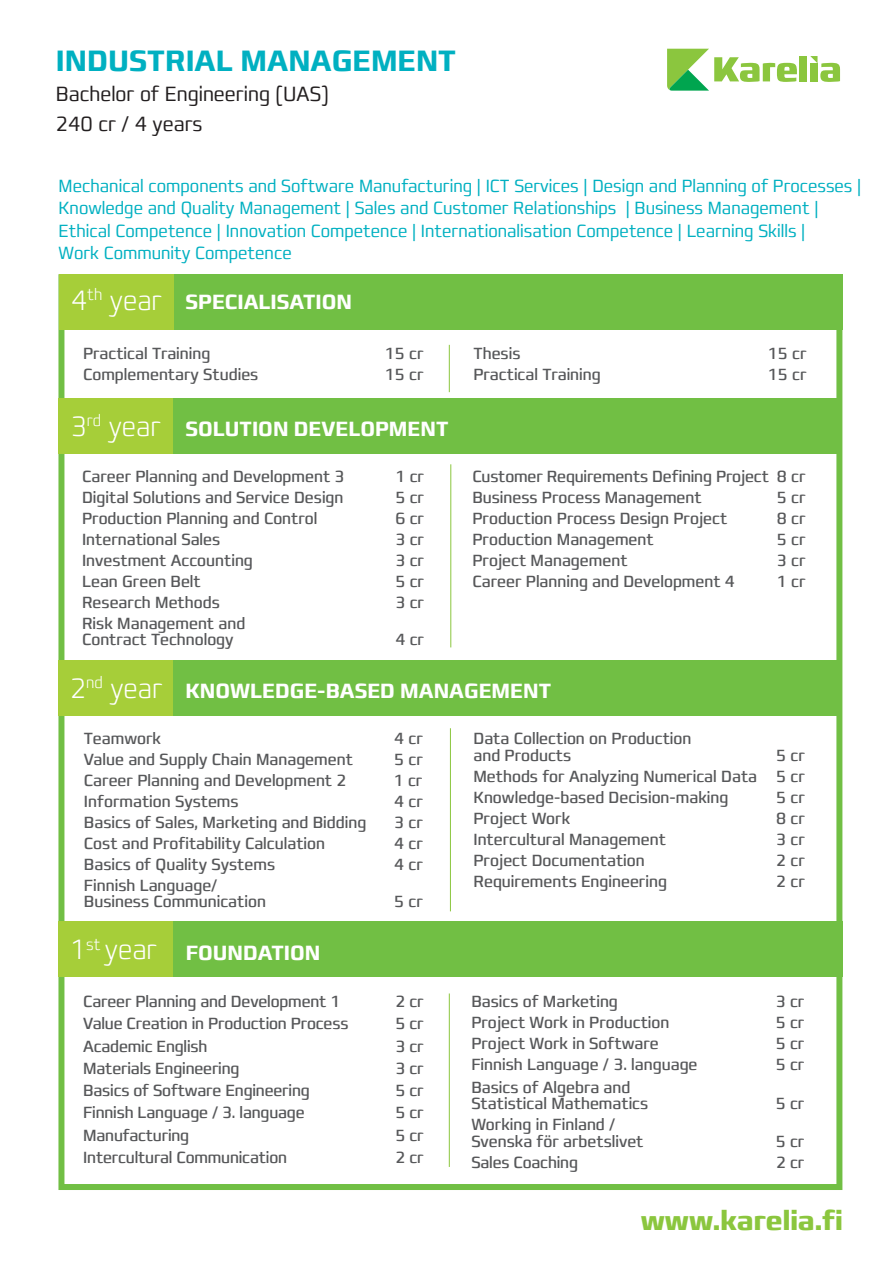
<style>
.page{position:relative;width:893px;height:1263px;background:#fff}
.page>*{position:absolute;margin:0;border:0;box-sizing:border-box;transform-origin:0 0}
.t1{font:30px "Francker CYR Condensed Smbold";color:#00b0c1}
.t2{font:200 condensed 28.5px "Francker CYR";color:#fff}
.t3{font:700 condensed 27.75px "Francker CYR";color:#8bc63e}
.t4{font:21px "Francker CYR Condensed Smbold";color:#fff}
.t5{font:300 condensed 21px/30px "Francker CYR";color:#231f20}
.t6{font:300 condensed 18px/22.5px "Francker CYR";color:#00b0c1}
.t7{font:condensed 16.5px/16.5px "Francker CYR";color:#57585a}
</style>
<div class="page">
<div style="left:58px;top:274px;width:784px;height:916px;border:6px solid #71bf44"></div>
<div style="left:171px;top:274px;width:672px;height:56px;background:#71bf44"></div>
<div style="left:172px;top:398px;width:669px;height:56px;background:#71bf44"></div>
<div style="left:173px;top:660px;width:669px;height:56px;background:#71bf44"></div>
<div style="left:173px;top:921px;width:669px;height:56px;background:#71bf44"></div>
<hr style="left:449px;top:993px;width:1px;height:174px;background:#8bc63e">
<hr style="left:450px;top:728px;width:1px;height:183px;background:#8bc63e">
<hr style="left:450px;top:464px;width:1px;height:183px;background:#8bc63e">
<hr style="left:449px;top:345px;width:1px;height:47px;background:#8bc63e">
<div style="left:59px;top:274px;width:114px;height:56px;background:#a6ce39"></div>
<div style="left:59px;top:398px;width:114px;height:56px;background:#a6ce39"></div>
<div style="left:59px;top:660px;width:114px;height:56px;background:#a6ce39"></div>
<div style="left:59px;top:921px;width:114px;height:56px;background:#a6ce39"></div>
<div style="left:800px;top:56px;width:7px;height:25px;background:#8bc63e"></div>
<svg style="left:810px;top:56px;width:30px;height:26px"></svg>
<svg style="left:667px;top:49px;width:130px;height:42px"></svg>
<h1 class="t1" style="left:56px;top:42px;width:402px">INDUSTRIAL MANAGEMENT</h1>
<p class="t5" style="left:56px;top:80px;width:274px">Bachelor of Engineering (UAS)<br>240 cr / 4 years</p>
<p class="t6" style="left:59px;top:175px;width:804px">Mechanical components and Software Manufacturing | ICT Services | Design and Planning of Processes | Knowledge and Quality Management | Sales and Customer Relationships | Business Management | Ethical Competence | Innovation Competence | Internationalisation Competence | Learning Skills |<br>Work Community Competence</p>
<h2 class="t2" style="left:71px;top:282px;width:92px">4<sup>th</sup> year</h2>
<p class="t4" style="left:186px;top:289px;width:168px">SPECIALISATION</p>
<p class="t7" style="left:83px;top:346px;width:129px">Practical Training</p>
<p class="t7" style="left:385px;top:346px;width:40px">15 cr</p>
<p class="t7" style="left:83px;top:367px;width:177px">Complementary Studies</p>
<p class="t7" style="left:385px;top:367px;width:40px">15 cr</p>
<h2 class="t2" style="left:71px;top:408px;width:92px">3<sup>rd</sup> year</h2>
<p class="t4" style="left:185px;top:415px;width:265px">SOLUTION DEVELOPMENT</p>
<p class="t7" style="left:82px;top:469px;width:264px">Career Planning and Development 3</p>
<p class="t7" style="left:395px;top:469px;width:30px">1 cr</p>
<p class="t7" style="left:82px;top:490px;width:263px">Digital Solutions and Service Design</p>
<p class="t7" style="left:395px;top:490px;width:30px">5 cr</p>
<p class="t7" style="left:82px;top:511px;width:237px">Production Planning and Control</p>
<p class="t7" style="left:395px;top:511px;width:30px">6 cr</p>
<p class="t7" style="left:82px;top:532px;width:140px">International Sales</p>
<p class="t7" style="left:395px;top:532px;width:30px">3 cr</p>
<p class="t7" style="left:82px;top:553px;width:172px">Investment Accounting</p>
<p class="t7" style="left:395px;top:553px;width:30px">3 cr</p>
<p class="t7" style="left:82px;top:574px;width:120px">Lean Green Belt</p>
<p class="t7" style="left:395px;top:574px;width:30px">5 cr</p>
<p class="t7" style="left:82px;top:595px;width:139px">Research Methods</p>
<p class="t7" style="left:395px;top:595px;width:30px">3 cr</p>
<p class="t7" style="left:82px;top:615px;width:165px">Risk Management and<br>Contract Technology</p>
<p class="t7" style="left:395px;top:632px;width:30px">4 cr</p>
<p class="t7" style="left:473px;top:346px;width:48px">Thesis</p>
<p class="t7" style="left:768px;top:346px;width:40px">15 cr</p>
<p class="t7" style="left:473px;top:367px;width:129px">Practical Training</p>
<p class="t7" style="left:768px;top:367px;width:40px">15 cr</p>
<p class="t7" style="left:472px;top:466px;width:335px;line-height:21px">Customer Requirements Defining Project 8 cr<br>Business Process Management</p>
<p class="t7" style="left:777px;top:489px;width:30px">5 cr</p>
<p class="t7" style="left:472px;top:510px;width:256px">Production Process Design Project</p>
<p class="t7" style="left:777px;top:510px;width:30px">8 cr</p>
<p class="t7" style="left:472px;top:531px;width:183px">Production Management</p>
<p class="t7" style="left:777px;top:531px;width:30px">5 cr</p>
<p class="t7" style="left:472px;top:553px;width:157px">Project Management</p>
<p class="t7" style="left:777px;top:553px;width:30px">3 cr</p>
<p class="t7" style="left:472px;top:574px;width:264px">Career Planning and Development 4</p>
<p class="t7" style="left:777px;top:574px;width:30px">1 cr</p>
<h2 class="t2" style="left:70px;top:670px;width:94px">2<sup>nd</sup> year</h2>
<p class="t4" style="left:185px;top:677px;width:367px">KNOWLEDGE-BASED MANAGEMENT</p>
<p class="t7" style="left:84px;top:730px;width:79px">Teamwork</p>
<p class="t7" style="left:394px;top:730px;width:30px">4 cr</p>
<p class="t7" style="left:84px;top:751px;width:270px">Value and Supply Chain Management</p>
<p class="t7" style="left:394px;top:751px;width:30px">5 cr</p>
<p class="t7" style="left:84px;top:772px;width:264px">Career Planning and Development 2</p>
<p class="t7" style="left:394px;top:772px;width:30px">1 cr</p>
<p class="t7" style="left:84px;top:793px;width:156px">Information Systems</p>
<p class="t7" style="left:394px;top:793px;width:30px">4 cr</p>
<p class="t7" style="left:84px;top:814px;width:284px">Basics of Sales, Marketing and Bidding</p>
<p class="t7" style="left:394px;top:814px;width:30px">3 cr</p>
<p class="t7" style="left:84px;top:835px;width:243px">Cost and Profitability Calculation</p>
<p class="t7" style="left:394px;top:835px;width:30px">4 cr</p>
<p class="t7" style="left:84px;top:856px;width:193px">Basics of Quality Systems</p>
<p class="t7" style="left:394px;top:856px;width:30px">4 cr</p>
<p class="t7" style="left:84px;top:877px;width:184px">Finnish Language/<br>Business Communication</p>
<p class="t7" style="left:394px;top:894px;width:30px">5 cr</p>
<h2 class="t2" style="left:70px;top:932px;width:88px">1<sup>st</sup> year</h2>
<p class="t4" style="left:186px;top:939px;width:136px">FOUNDATION</p>
<p class="t7" style="left:83px;top:993px;width:259px">Career Planning and Development 1</p>
<p class="t7" style="left:395px;top:993px;width:30px">2 cr</p>
<p class="t7" style="left:83px;top:1016px;width:267px">Value Creation in Production Process</p>
<p class="t7" style="left:395px;top:1016px;width:30px">5 cr</p>
<p class="t7" style="left:83px;top:1038px;width:126px">Academic English</p>
<p class="t7" style="left:395px;top:1038px;width:30px">3 cr</p>
<p class="t7" style="left:83px;top:1060px;width:158px">Materials Engineering</p>
<p class="t7" style="left:395px;top:1060px;width:30px">3 cr</p>
<p class="t7" style="left:83px;top:1082px;width:228px">Basics of Software Engineering</p>
<p class="t7" style="left:395px;top:1082px;width:30px">5 cr</p>
<p class="t7" style="left:83px;top:1105px;width:223px">Finnish Language / 3. language</p>
<p class="t7" style="left:395px;top:1105px;width:30px">5 cr</p>
<p class="t7" style="left:83px;top:1127px;width:107px">Manufacturing</p>
<p class="t7" style="left:395px;top:1127px;width:30px">5 cr</p>
<p class="t7" style="left:83px;top:1149px;width:205px">Intercultural Communication</p>
<p class="t7" style="left:395px;top:1149px;width:30px">2 cr</p>
<p class="t7" style="left:473px;top:731px;width:219px">Data Collection on Production and Products</p>
<p class="t7" style="left:473px;top:745px;width:333px;line-height:21px;text-align:justify;text-indent:303px">5 cr Methods for Analyzing Numerical Data 5 cr Knowledge-based Decision-making</p>
<p class="t7" style="left:776px;top:789px;width:30px">5 cr</p>
<p class="t7" style="left:473px;top:810px;width:98px">Project Work</p>
<p class="t7" style="left:776px;top:810px;width:30px">8 cr</p>
<p class="t7" style="left:473px;top:831px;width:194px">Intercultural Management</p>
<p class="t7" style="left:776px;top:831px;width:30px">3 cr</p>
<p class="t7" style="left:473px;top:852px;width:173px">Project Documentation</p>
<p class="t7" style="left:776px;top:852px;width:30px">2 cr</p>
<p class="t7" style="left:473px;top:873px;width:195px">Requirements Engineering</p>
<p class="t7" style="left:776px;top:873px;width:30px">2 cr</p>
<p class="t7" style="left:471px;top:993px;width:148px">Basics of Marketing</p>
<p class="t7" style="left:776px;top:993px;width:30px">3 cr</p>
<p class="t7" style="left:471px;top:1014px;width:200px">Project Work in Production</p>
<p class="t7" style="left:776px;top:1014px;width:30px">5 cr</p>
<p class="t7" style="left:471px;top:1035px;width:189px">Project Work in Software</p>
<p class="t7" style="left:776px;top:1035px;width:30px">5 cr</p>
<p class="t7" style="left:471px;top:1056px;width:228px">Finnish Language / 3. language</p>
<p class="t7" style="left:776px;top:1056px;width:30px">5 cr</p>
<p class="t7" style="left:471px;top:1079px;width:178px">Basics of Algebra and<br>Statistical Mathematics</p>
<p class="t7" style="left:776px;top:1096px;width:30px">5 cr</p>
<p class="t7" style="left:471px;top:1117px;width:174px">Working in Finland /<br>Svenska för arbetslivet</p>
<p class="t7" style="left:776px;top:1133px;width:30px">5 cr</p>
<p class="t7" style="left:471px;top:1154px;width:108px">Sales Coaching</p>
<p class="t7" style="left:776px;top:1154px;width:30px">2 cr</p>
<h3 class="t3" style="left:641px;top:1203px;width:204px">www.karelia.fi</h3>
</div>
